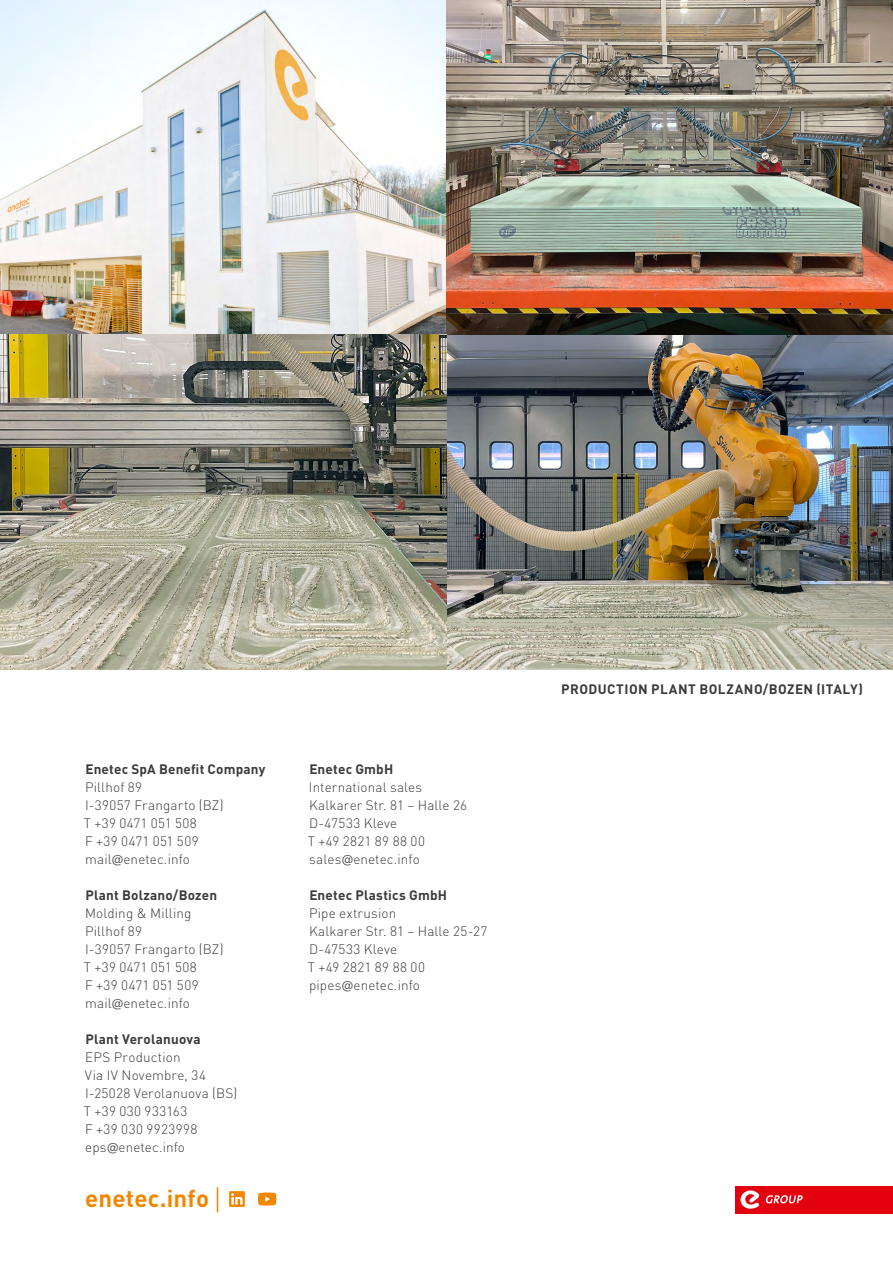
<style>
.page{position:relative;width:893px;height:1263px;background:#fff}
.page>*{position:absolute;margin:0;border:0;box-sizing:border-box;transform-origin:0 0}
.t1{font:700 24px "DIN Pro";letter-spacing:.005em;color:#f18700}
.t2{font:300 13.5px/18px "DIN Pro";letter-spacing:.01em;color:#3b3b3b}
.t3{font:700 13.5px "DIN Pro";letter-spacing:.015em;color:#3b3b3b}
.t4{font:700 13.5px "DIN Pro";letter-spacing:.035em;color:#3b3b3b}
.s1{font-family:"Chirp"}
</style>
<div class="page">
<img style="left:0;top:0;width:893px;height:670px">
<div style="left:735px;top:1186px;width:158px;height:27px;background:#e3000f"></div>
<svg style="left:740px;top:1190px;width:20px;height:19px"></svg>
<svg style="left:766px;top:1195px;width:37px;height:8px"></svg>
<svg style="left:229px;top:1191px;width:16px;height:16px"></svg>
<svg style="left:258px;top:1192px;width:18px;height:13px"></svg>
<svg style="left:217px;top:1187px;width:1px;height:25px"></svg>
<p class="t3" style="left:85px;top:758px;width:182px">Enetec SpA Benefit Company</p>
<p class="t2" style="left:84px;top:777px;width:141px">Pillhof 89<br>I-39057 Frangarto (BZ)<br>T +39 0471 051 508<br>F +39 0471 051 509 mail<span class="s1">@</span>enetec.info</p>
<p class="t3" style="left:85px;top:884px;width:133px">Plant Bolzano/Bozen</p>
<p class="t2" style="left:84px;top:903px;width:141px">Molding &amp; Milling<br>Pillhof 89<br>I-39057 Frangarto (BZ)<br>T +39 0471 051 508<br>F +39 0471 051 509 mail<span class="s1">@</span>enetec.info</p>
<p class="t3" style="left:85px;top:1028px;width:117px">Plant Verolanuova</p>
<p class="t2" style="left:84px;top:1047px;width:155px">EPS Production<br>Via IV Novembre, 34<br>I-25028 Verolanuova (BS)<br>T +39 030 933163<br>F +39 030 9923998 eps<span class="s1">@</span>enetec.info</p>
<h1 class="t1" style="left:85px;top:1178px;width:125px">enetec.info</h1>
<p class="t3" style="left:309px;top:758px;width:85px">Enetec GmbH</p>
<p class="t2" style="left:308px;top:777px;width:161px">International sales<br>Kalkarer Str. 81 – Halle 26<br>D-47533 Kleve<br>T +49 2821 89 88 00 sales<span class="s1">@</span>enetec.info</p>
<p class="t3" style="left:309px;top:884px;width:139px">Enetec Plastics GmbH</p>
<p class="t2" style="left:308px;top:903px;width:181px">Pipe extrusion<br>Kalkarer Str. 81 – Halle 25-27<br>D-47533 Kleve<br>T +49 2821 89 88 00 pipes<span class="s1">@</span>enetec.info</p>
<p class="t4" style="left:561px;top:678px;width:303px">PRODUCTION PLANT BOLZANO/BOZEN (ITALY)</p>
</div>
